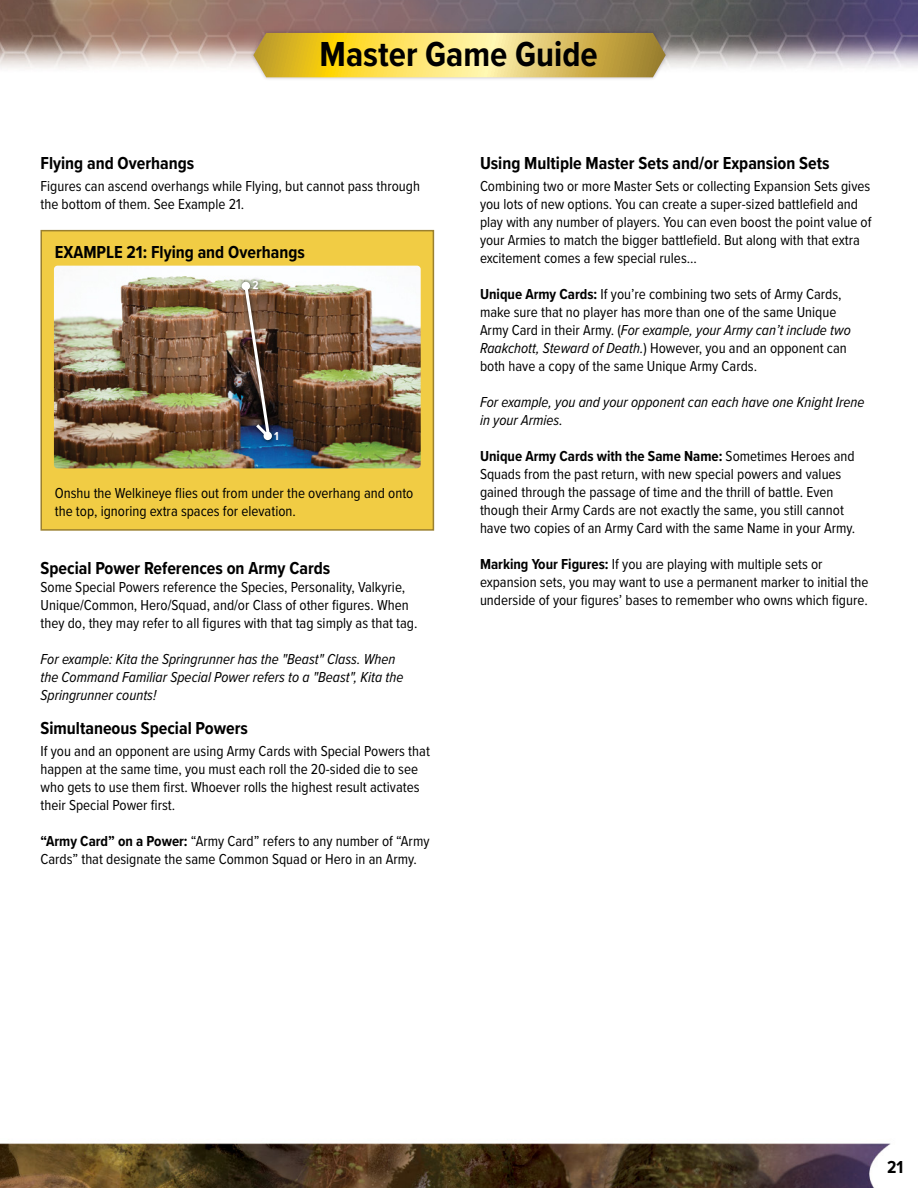
<style>
.page{position:relative;width:918px;height:1188px;background:#fff}
.page>*{position:absolute;margin:0;border:0;box-sizing:border-box;transform-origin:0 0}
.t1{font:700 36px "Proxima Nova Cond";color:#000}
.t2{font:700 18px "Proxima Nova Cond";color:#000}
.t3{font:15px/18px "Proxima Nova Cond";color:#000}
.t4{font:italic 15px/18px "Proxima Nova Cond";color:#000}
.t5{font:700 12px "Proxima Nova Cond";color:#fff}
.s1{font-weight:700}
.s2{font-style:italic}
</style>
<div class="page">
<img style="left:0;top:0;width:918px;height:1188px">
<img style="left:249px;top:27px;width:420px;height:54px">
<svg style="left:253px;top:33px;width:413px;height:44px;background:#e4c859"></svg>
<div style="left:41px;top:231px;width:392px;height:299px;background:#f1cc44"></div>
<img style="left:54px;top:266px;width:367px;height:202px">
<div style="left:249px;top:276px;width:14px;height:17px;background:#fcfdfd"></div>
<div style="left:237px;top:277px;width:40px;height:167px;background:#000;opacity:.75"></div>
<img style="left:242px;top:283px;width:30px;height:157px">
<svg style="left:241px;top:281px;width:9px;height:10px"></svg>
<div style="left:40px;top:230px;width:394px;height:301px;border:2px solid #9a802f"></div>
<h1 class="t1" style="left:320px;top:27px;width:280px">Master Game Guide</h1>
<p class="t2" style="left:40px;top:149px;width:155px">Flying and Overhangs</p>
<p class="t3" style="left:40px;top:176px;width:381px">Figures can ascend overhangs while Flying, but cannot pass through the bottom of them. See Example 21.</p>
<p class="t2" style="left:55px;top:239px;width:252px">EXAMPLE 21: Flying and Overhangs</p>
<p class="t5" style="left:253px;top:276px;width:8px">2</p>
<p class="t5" style="left:274px;top:427px;width:6px">1</p>
<p class="t3" style="left:55px;top:484px;width:360px">Onshu the Welkineye flies out from under the overhang and onto the top, ignoring extra spaces for elevation.</p>
<p class="t2" style="left:40px;top:555px;width:291px">Special Power References on Army Cards</p>
<p class="t3" style="left:40px;top:577px;width:379px">Some Special Powers reference the Species, Personality, Valkyrie,<br>Unique/Common, Hero/Squad, and/or Class of other figures. When they do, they may refer to all figures with that tag simply as that tag.</p>
<p class="t4" style="left:40px;top:649px;width:364px">For example: Kita the Springrunner has the "Beast" Class. When the Command Familiar Special Power refers to a "Beast", Kita the<br>Springrunner counts!</p>
<p class="t2" style="left:40px;top:715px;width:209px">Simultaneous Special Powers</p>
<p class="t3" style="left:40px;top:742px;width:391px">If you and an opponent are using Army Cards with Special Powers that happen at the same time, you must each roll the 20-sided die to see who gets to use them first. Whoever rolls the highest result activates their Special Power first.</p>
<p class="t3" style="left:40px;top:832px;width:391px"><span class="s1">“Army Card” on a Power:</span> “Army Card” refers to any number of “Army<br>Cards” that designate the same Common Squad or Hero in an Army.</p>
<p class="t2" style="left:480px;top:149px;width:351px">Using Multiple Master Sets and/or Expansion Sets</p>
<p class="t3" style="left:480px;top:176px;width:393px">Combining two or more Master Sets or collecting Expansion Sets gives you lots of new options. You can create a super-sized battlefield and play with any number of players. You can even boost the point value of your Armies to match the bigger battlefield. But along with that extra excitement comes a few special rules...</p>
<p class="t3" style="left:480px;top:284px;width:372px"><span class="s1">Unique Army Cards:</span> If you’re combining two sets of Army Cards, make sure that no player has more than one of the same Unique Army Card in their Army. (<span class="s2">For example, your Army can’t include two Raakchott, Steward of Death.</span>) However, you and an opponent can both have a copy of the same Unique Army Cards.</p>
<p class="t4" style="left:480px;top:392px;width:386px">For example, you and your opponent can each have one Knight Irene in your Armies.</p>
<p class="t3" style="left:480px;top:446px;width:377px"><span class="s1">Unique Army Cards with the Same Name:</span> Sometimes Heroes and Squads from the past return, with new special powers and values gained through the passage of time and the thrill of battle. Even though their Army Cards are not exactly the same, you still cannot have two copies of an Army Card with the same Name in your Army.</p>
<p class="t3" style="left:480px;top:554px;width:390px"><span class="s1">Marking Your Figures:</span> If you are playing with multiple sets or expansion sets, you may want to use a permanent marker to initial the underside of your figures’ bases to remember who owns which figure.</p>
<p class="t2" style="left:887px;top:1154px;width:18px">21</p>
</div>
